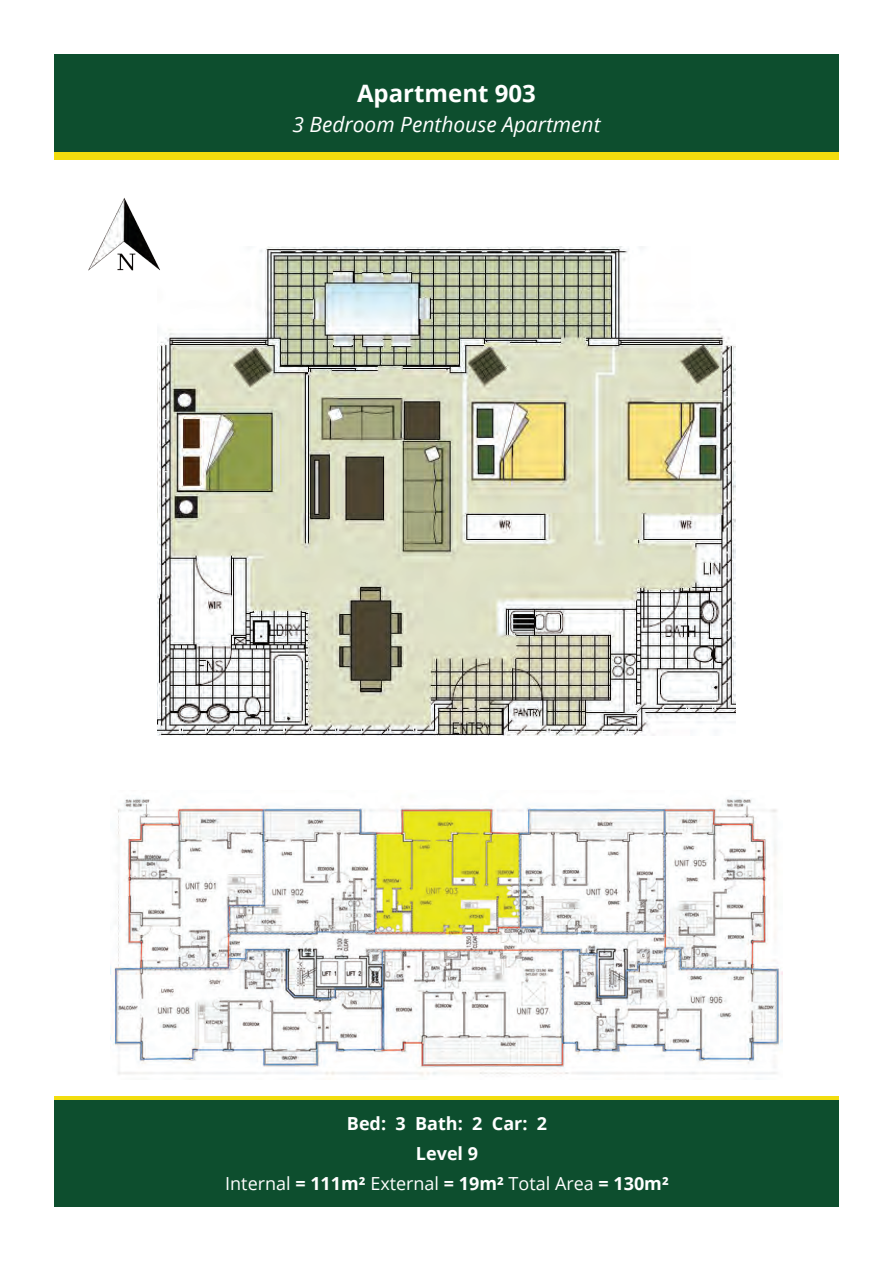
<style>
.page{position:relative;width:893px;height:1263px;background:#fff}
.page>*{position:absolute;margin:0;border:0;box-sizing:border-box;transform-origin:0 0}
.t1{font:700 24px "Open Sans";color:#fff}
.t2{font:italic 21px "Open Sans";color:#fff}
.t3{font:700 18px/30px "Open Sans";color:#fff;text-align:center}
.s1{font-weight:400}
</style>
<div class="page">
<div style="left:54px;top:1099px;width:785px;height:108px;background:#0d4e2e"></div>
<div style="left:54px;top:54px;width:785px;height:98px;background:#0d4e2e"></div>
<div style="left:54px;top:152px;width:785px;height:8px;background:#f2dd0e"></div>
<hr style="left:54px;top:1096px;width:785px;height:3px;background:#f2dd0e">
<img style="left:113px;top:798px;width:669px;height:278px">
<img style="left:157px;top:246px;width:579px;height:489px">
<img style="left:88px;top:198px;width:88px;height:87px">
<h1 class="t1" style="left:357px;top:77px;width:180px">Apartment 903</h1>
<p class="t2" style="left:292px;top:110px;width:310px">3 Bedroom Penthouse Apartment</p>
<p class="t3" style="left:225px;top:1108px;width:445px">Bed: 3 Bath: 2 Car: 2<br>Level 9<br><span class="s1">Internal</span> = 111m² <span class="s1">External</span> = 19m² <span class="s1">Total Area</span> = 130m²</p>
</div>
